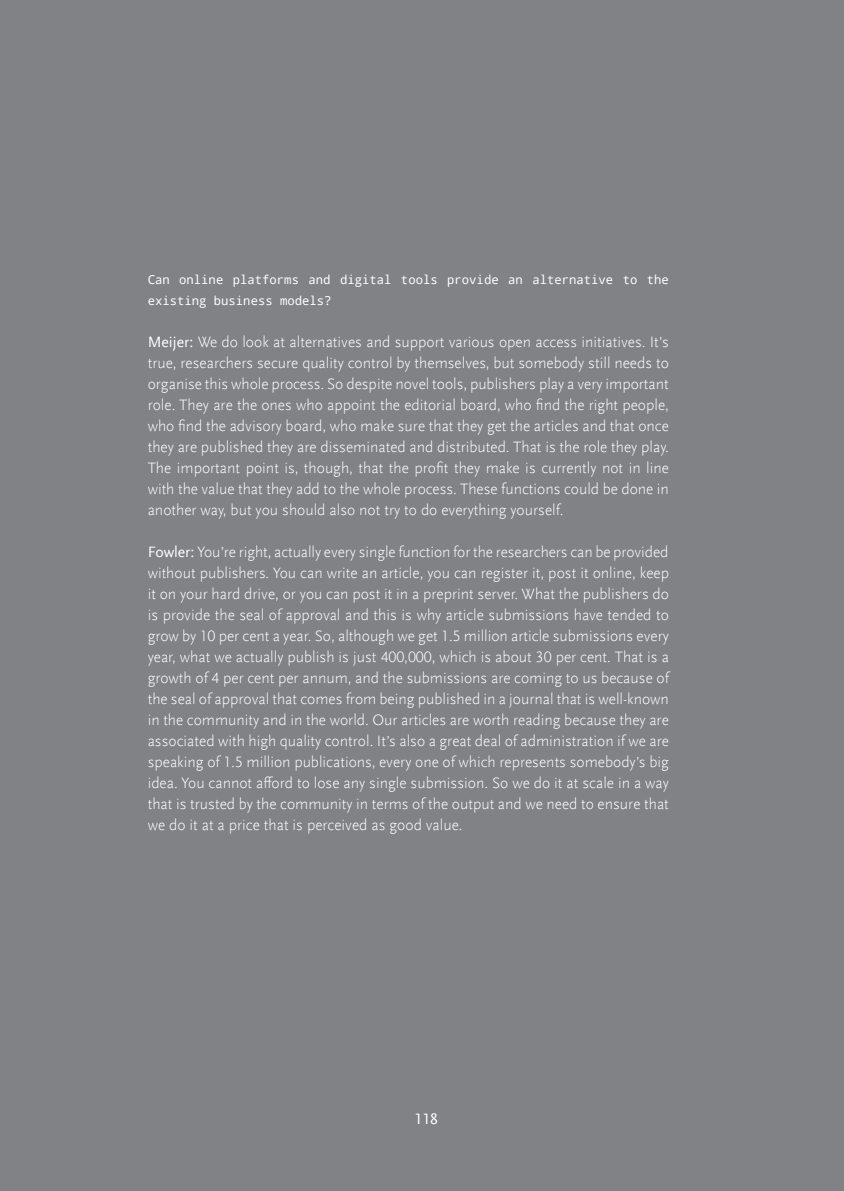
<style>
.page{position:relative;width:844px;height:1191px;background:#fff}
.page>*{position:absolute;margin:0;border:0;box-sizing:border-box;transform-origin:0 0}
.t1{font:300 15.75px/21px "Scala Sans Offc";color:#fff;text-align:justify}
.t2{font:15.75px "Scala Sans Offc";color:#fff}
.t3{font:12.25px/21px "Droid Sans Mono";color:#fff}
.s1{font-weight:400}
</style>
<div class="page">
<div style="left:0;top:0;width:843px;height:1191px;background:#808285"></div>
<p class="t3" style="left:148px;top:268px;width:522px">Can online platforms and digital tools provide an alternative to the existing business models?</p>
<p class="t1" style="left:148px;top:331px;width:522px"><span class="s1">Meijer:</span> We do look at alternatives and support various open access initiatives. It’s true, researchers secure quality control by themselves, but somebody still needs to organise this whole process. So despite novel tools, publishers play a very important role. They are the ones who appoint the editorial board, who find the right people, who find the advisory board, who make sure that they get the articles and that once they are published they are disseminated and distributed. That is the role they play.<br>The important point is, though, that the profit they make is currently not in line with the value that they add to the whole process. These functions could be done in another way, but you should also not try to do everything yourself.</p>
<p class="t1" style="left:148px;top:541px;width:522px"><span class="s1">Fowler:</span> You’re right, actually every single function for the researchers can be provided without publishers. You can write an article, you can register it, post it online, keep it on your hard drive, or you can post it in a preprint server. What the publishers do is provide the seal of approval and this is why article submissions have tended to grow by 10 per cent a year. So, although we get 1.5 million article submissions every year, what we actually publish is just 400,000, which is about 30 per cent. That is a growth of 4 per cent per annum, and the submissions are coming to us because of the seal of approval that comes from being published in a journal that is well-known in the community and in the world. Our articles are worth reading because they are associated with high quality control. It’s also a great deal of administration if we are speaking of 1.5 million publications, every one of which represents somebody’s big idea. You cannot afford to lose any single submission. So we do it at scale in a way that is trusted by the community in terms of the output and we need to ensure that we do it at a price that is perceived as good value.</p>
<p class="t2" style="left:414px;top:1110px;width:25px">118</p>
</div>
